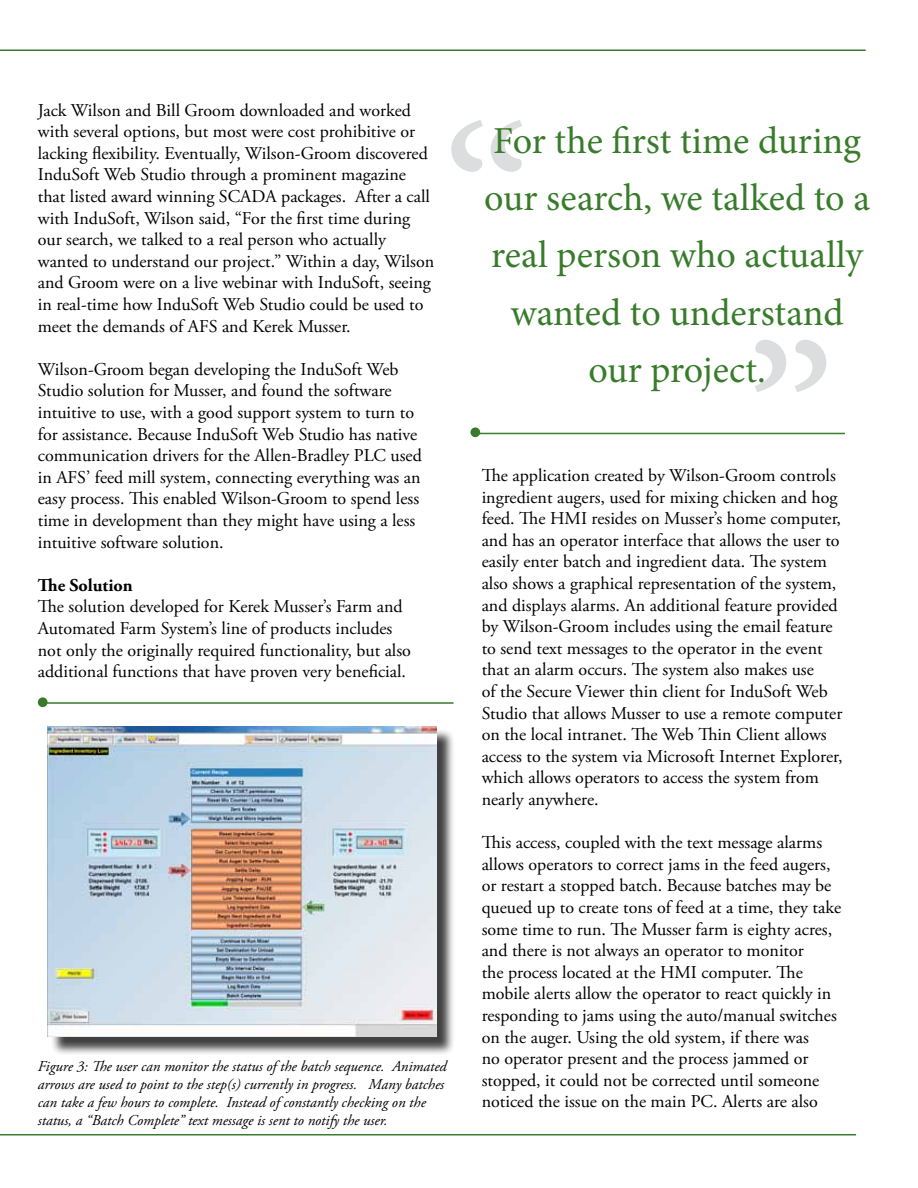
<style>
.page{position:relative;width:918px;height:1188px;background:#fff}
.page>*{position:absolute;margin:0;border:0;box-sizing:border-box;transform-origin:0 0}
.t1{font:225px "Minion Pro";color:#dcddde}
.t2{font:38.1px/57.3px "Minion Pro";color:#387c2b;text-align:center}
.t3{font:18px/21.6px "Adobe Garamond Pro";color:#000}
.t4{font:700 18px "Adobe Garamond Pro";color:#000}
.t5{font:italic 15px/18px "Adobe Garamond Pro";color:#000}
</style>
<div class="page">
<hr style="left:0;top:1134px;width:856px;height:2px;background:#387c2b">
<hr style="left:0;top:50px;width:866px;height:1px;background:#387c2b">
<div style="left:38px;top:697px;width:10px;height:10px;background:#387c2b;border-radius:50%"></div>
<hr style="left:43px;top:702px;width:411px;height:2px;background:#387c2b">
<div style="left:470px;top:427px;width:10px;height:10px;background:#387c2b;border-radius:50%"></div>
<hr style="left:475px;top:433px;width:370px;height:1px;background:#387c2b">
<div style="left:50px;top:729px;width:405px;height:326px;background:#000;opacity:.75"></div>
<img style="left:48px;top:726px;width:388px;height:311px">
<p class="t3" style="left:38px;top:100px;width:398px">Jack Wilson and Bill Groom downloaded and worked with several options, but most were cost prohibitive or lacking flexibility. Eventually, Wilson-Groom discovered InduSoft Web Studio through a prominent magazine that listed award winning SCADA packages. After a call with InduSoft, Wilson said, “For the first time during our search, we talked to a real person who actually wanted to understand our project.” Within a day, Wilson and Groom were on a live webinar with InduSoft, seeing in real-time how InduSoft Web Studio could be used to meet the demands of AFS and Kerek Musser.</p>
<p class="t3" style="left:38px;top:359px;width:386px">Wilson-Groom began developing the InduSoft Web Studio solution for Musser, and found the software intuitive to use, with a good support system to turn to for assistance. Because InduSoft Web Studio has native communication drivers for the Allen-Bradley PLC used in AFS’ feed mill system, connecting everything was an easy process. This enabled Wilson-Groom to spend less time in development than they might have using a less intuitive software solution.</p>
<p class="t4" style="left:38px;top:575px;width:96px">The Solution</p>
<p class="t3" style="left:38px;top:597px;width:375px">The solution developed for Kerek Musser’s Farm and Automated Farm System’s line of products includes not only the originally required functionality, but also additional functions that have proven very beneficial.</p>
<h1 class="t1" style="left:442px;top:58px;width:91px">“</h1>
<h2 class="t2" style="left:484px;top:112px;width:388px">For the first time during our search, we talked to a real person who actually wanted to understand our project.</h2>
<h1 class="t1" style="left:746px;top:277px;width:92px">”</h1>
<p class="t3" style="left:482px;top:465px;width:362px">The application created by Wilson-Groom controls ingredient augers, used for mixing chicken and hog feed. The HMI resides on Musser’s home computer, and has an operator interface that allows the user to easily enter batch and ingredient data. The system also shows a graphical representation of the system, and displays alarms. An additional feature provided by Wilson-Groom includes using the email feature to send text messages to the operator in the event that an alarm occurs. The system also makes use<br>of the Secure Viewer thin client for InduSoft Web Studio that allows Musser to use a remote computer on the local intranet. The Web Thin Client allows access to the system via Microsoft Internet Explorer, which allows operators to access the system from nearly anywhere.</p>
<p class="t3" style="left:482px;top:832px;width:361px">This access, coupled with the text message alarms allows operators to correct jams in the feed augers, or restart a stopped batch. Because batches may be queued up to create tons of feed at a time, they take some time to run. The Musser farm is eighty acres, and there is not always an operator to monitor<br>the process located at the HMI computer. The mobile alerts allow the operator to react quickly in responding to jams using the auto/manual switches on the auger. Using the old system, if there was<br>no operator present and the process jammed or stopped, it could not be corrected until someone noticed the issue on the main PC. Alerts are also</p>
<p class="t5" style="left:38px;top:1057px;width:410px">Figure 3: The user can monitor the status of the batch sequence. Animated arrows are used to point to the step(s) currently in progress. Many batches can take a few hours to complete. Instead of constantly checking on the status, a “Batch Complete” text message is sent to notify the user.</p>
</div>
